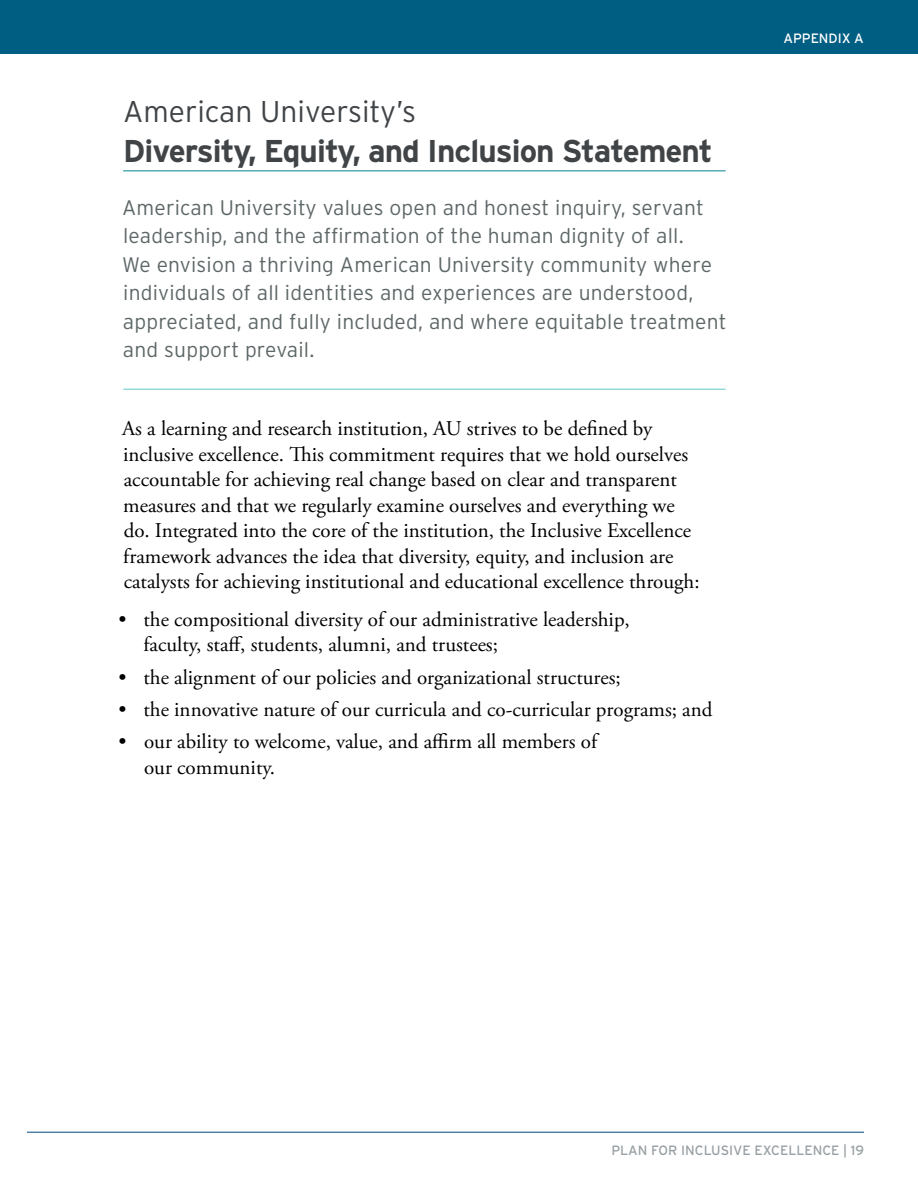
<style>
.page{position:relative;width:918px;height:1188px;background:#fff}
.page>*{position:absolute;margin:0;border:0;box-sizing:border-box;transform-origin:0 0}
.t1{font:700 31.5px "Interstate";letter-spacing:-.03em;color:#404447}
.t2{font:300 30px "Interstate";color:#404447}
.p_lede{font:21px/25.5px "Adobe Garamond Pro";color:#000}
.p_lede_interstate{font:300 21px/28.5px "Interstate";letter-spacing:.01em;color:#5e6768}
.t3{font:13.5px "Interstate";color:#98a0a4}
.t4{font:13.5px "Interstate";color:#fff}
</style>
<div class="page">
<hr style="left:27px;top:1132px;width:837px;height:1px;background:#00467f">
<hr style="left:123px;top:389px;width:603px;height:1px;background:#64c7c7">
<hr style="left:123px;top:170px;width:603px;height:1px;background:#008291">
<div style="left:0;top:0;width:918px;height:54px;background:#005e83"></div>
<h1 class="t2" style="left:123px;top:94px;width:294px">American University’s</h1>
<h2 class="t1" style="left:123px;top:134px;width:591px">Diversity, Equity, and Inclusion Statement</h2>
<p class="p_lede_interstate" style="left:122px;top:193px;width:606px">American University values open and honest inquiry, servant leadership, and the affirmation of the human dignity of all.<br>We envision a thriving American University community where individuals of all identities and experiences are understood, appreciated, and fully included, and where equitable treatment and support prevail.</p>
<p class="p_lede" style="left:122px;top:417px;width:579px">As a learning and research institution, AU strives to be defined by inclusive excellence. This commitment requires that we hold ourselves accountable for achieving real change based on clear and transparent measures and that we regularly examine ourselves and everything we do. Integrated into the core of the institution, the Inclusive Excellence framework advances the idea that diversity, equity, and inclusion are catalysts for achieving institutional and educational excellence through:</p>
<p class="p_lede" style="left:144px;top:607px;width:488px;text-indent:-25px">• the compositional diversity of our administrative leadership, faculty, staff, students, alumni, and trustees;</p>
<p class="p_lede" style="left:118px;top:665px;width:504px">• the alignment of our policies and organizational structures;</p>
<p class="p_lede" style="left:118px;top:697px;width:596px">• the innovative nature of our curricula and co-curricular programs; and</p>
<p class="p_lede" style="left:144px;top:730px;width:455px;text-indent:-26px">• our ability to welcome, value, and affirm all members of our community.</p>
<p class="t4" style="left:783px;top:31px;width:82px">APPENDIX A</p>
<p class="t3" style="left:611px;top:1143px;width:254px">PLAN FOR INCLUSIVE EXCELLENCE | 19</p>
</div>
